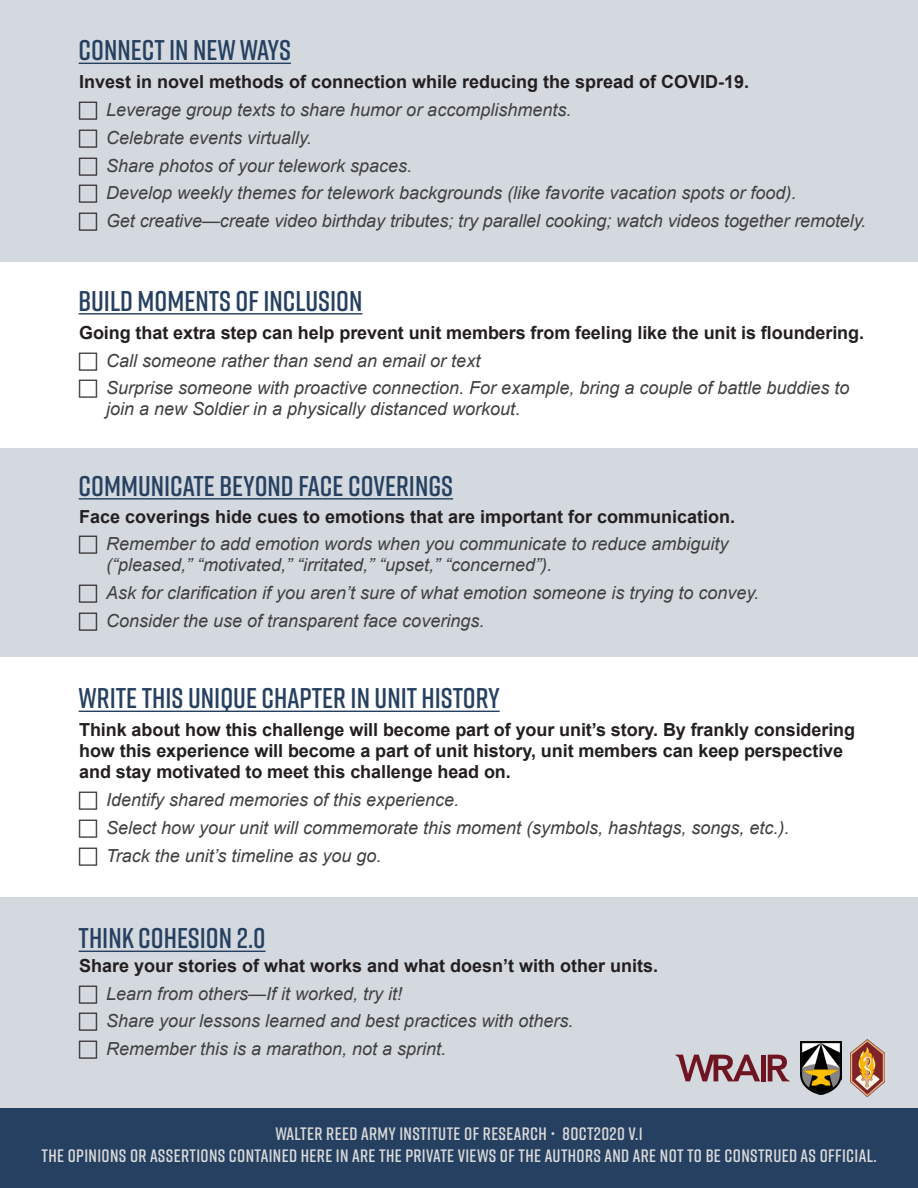
<style>
.page{position:relative;width:918px;height:1188px;background:#fff}
.page>*{position:absolute;margin:0;border:0;box-sizing:border-box;transform-origin:0 0}
.t1{font:600 28.5px "Rift";color:#264061}
.t2{font:italic 18px/21px "Arial";color:#404040}
.t3{font:700 18px/21px "Arial";letter-spacing:-.005em;color:#231f20}
.t4{font:600 18px "Rift";letter-spacing:.02em;color:#d9d9d9}
</style>
<div class="page">
<div style="left:0;top:897px;width:918px;height:244px;background:#d4d9df"></div>
<div style="left:0;top:1108px;width:918px;height:80px;background:#264061"></div>
<svg style="left:675px;top:1055px;width:85px;height:26px"></svg>
<hr style="left:762px;top:1055px;width:4px;height:26px;background:#6f1521">
<svg style="left:768px;top:1055px;width:22px;height:26px"></svg>
<img style="left:801px;top:1042px;width:40px;height:52px">
<img style="left:851px;top:1040px;width:33px;height:56px">
<div style="left:0;top:448px;width:918px;height:209px;background:#d4d9df"></div>
<div style="left:0;top:0;width:918px;height:261px;background:#d4d9df"></div>
<hr style="left:79px;top:63px;width:212px;height:1px;background:#264061">
<hr style="left:79px;top:498px;width:374px;height:2px;background:#264061">
<hr style="left:79px;top:313px;width:284px;height:2px;background:#264061">
<hr style="left:79px;top:711px;width:421px;height:1px;background:#264061">
<hr style="left:79px;top:951px;width:187px;height:1px;background:#264061">
<p class="t1" style="left:79px;top:30px;width:214px">CONNECT IN NEW WAYS</p>
<p class="t3" style="left:79px;top:72px;width:672px">Invest in novel methods of connection while reducing the spread of COVID-19.</p>
<p class="t2" style="left:106px;top:100px;width:467px">Leverage group texts to share humor or accomplishments.</p>
<p class="t2" style="left:106px;top:127px;width:207px">Celebrate events virtually.</p>
<p class="t2" style="left:106px;top:155px;width:308px">Share photos of your telework spaces.</p>
<p class="t2" style="left:106px;top:183px;width:692px">Develop weekly themes for telework backgrounds (like favorite vacation spots or food).</p>
<p class="t2" style="left:106px;top:211px;width:762px">Get creative—create video birthday tributes; try parallel cooking; watch videos together remotely.</p>
<p class="t1" style="left:79px;top:281px;width:285px">BUILD MOMENTS OF INCLUSION</p>
<p class="t3" style="left:79px;top:323px;width:786px">Going that extra step can help prevent unit members from feeling like the unit is floundering.</p>
<p class="t2" style="left:106px;top:350px;width:376px">Call someone rather than send an email or text</p>
<p class="t2" style="left:106px;top:378px;width:745px">Surprise someone with proactive connection. For example, bring a couple of battle buddies to join a new Soldier in a physically distanced workout.</p>
<p class="t1" style="left:79px;top:466px;width:376px">COMMUNICATE BEYOND FACE COVERINGS</p>
<p class="t3" style="left:79px;top:506px;width:658px">Face coverings hide cues to emotions that are important for communication.</p>
<p class="t2" style="left:106px;top:534px;width:624px">Remember to add emotion words when you communicate to reduce ambiguity (“pleased,” “motivated,” “irritated,” “upset,” “concerned”).</p>
<p class="t2" style="left:106px;top:582px;width:654px">Ask for clarification if you aren’t sure of what emotion someone is trying to convey.</p>
<p class="t2" style="left:106px;top:610px;width:380px">Consider the use of transparent face coverings.</p>
<p class="t1" style="left:79px;top:678px;width:423px">WRITE THIS UNIQUE CHAPTER IN UNIT HISTORY</p>
<p class="t3" style="left:79px;top:720px;width:778px">Think about how this challenge will become part of your unit’s story. By frankly considering how this experience will become a part of unit history, unit members can keep perspective and stay motivated to meet this challenge head on.</p>
<p class="t2" style="left:106px;top:790px;width:355px">Identify shared memories of this experience.</p>
<p class="t2" style="left:106px;top:817px;width:685px">Select how your unit will commemorate this moment (symbols, hashtags, songs, etc.).</p>
<p class="t2" style="left:106px;top:845px;width:277px">Track the unit’s timeline as you go.</p>
<p class="t1" style="left:79px;top:918px;width:188px">THINK COHESION 2.0</p>
<p class="t3" style="left:79px;top:956px;width:581px">Share your stories of what works and what doesn’t with other units.</p>
<p class="t2" style="left:106px;top:983px;width:298px">Learn from others—If it worked, try it!</p>
<p class="t2" style="left:106px;top:1011px;width:469px">Share your lessons learned and best practices with others.</p>
<p class="t2" style="left:106px;top:1039px;width:342px">Remember this is a marathon, not a sprint.</p>
<p class="t4" style="left:275px;top:1121px;width:369px">WALTER REED ARMY INSTITUTE OF RESEARCH • 8OCT2020 V.1</p>
<p class="t4" style="left:42px;top:1143px;width:837px">THE OPINIONS OR ASSERTIONS CONTAINED HERE IN ARE THE PRIVATE VIEWS OF THE AUTHORS AND ARE NOT TO BE CONSTRUED AS OFFICIAL.</p>
</div>
